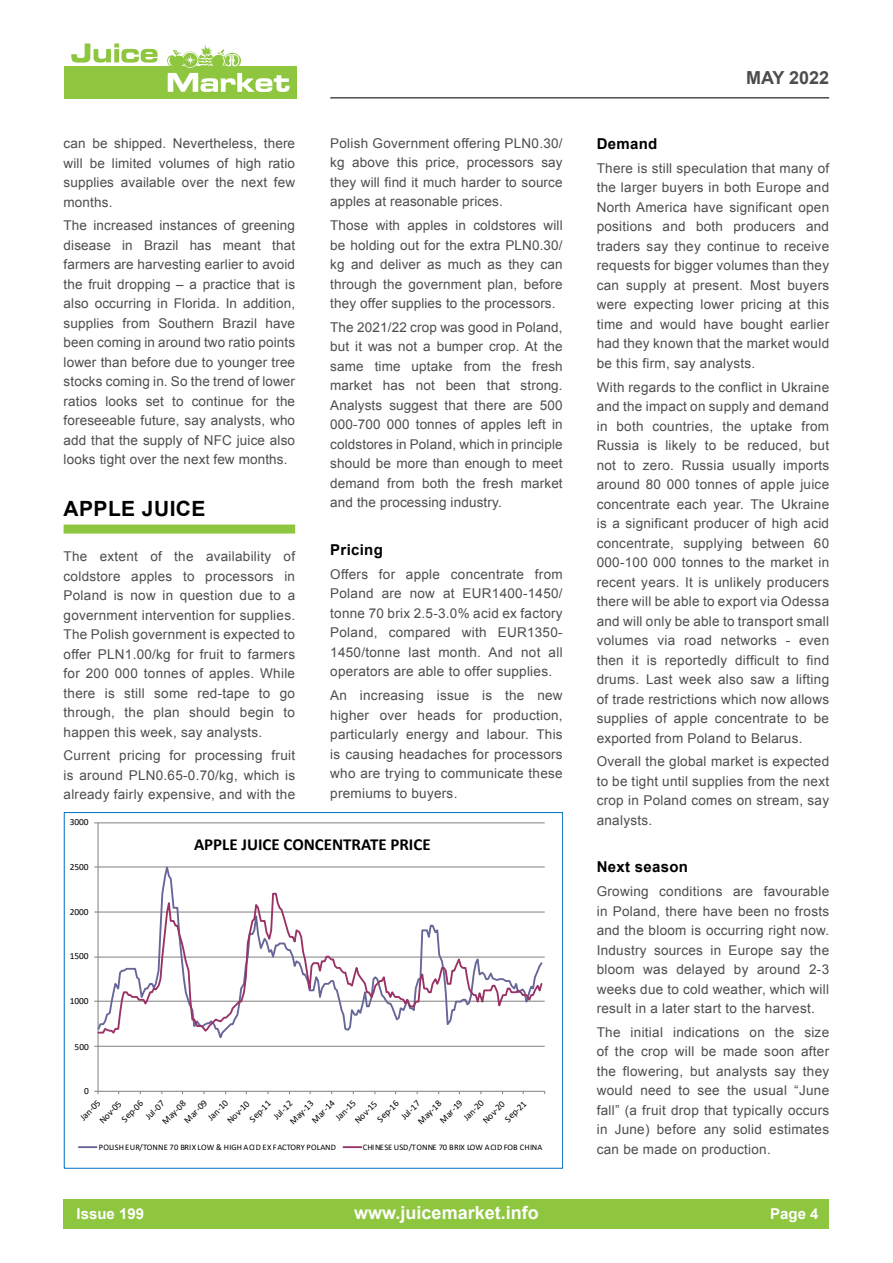
<style>
.page{position:relative;width:893px;height:1263px;background:#fff}
.page>*{position:absolute;margin:0;border:0;box-sizing:border-box;transform-origin:0 0}
.t1{font:700 21px "Arial";letter-spacing:.02em;color:#000}
.t2{font:700 18px "Arial";color:#fff}
.t3{font:700 18px "Arial";color:#4d4d4f}
.t4{font:700 16.95px "Calibri";color:#000}
.t5{font:700 15px "Arial";letter-spacing:.02em;color:#000}
.t6{font:700 15px "Arial";color:#fff}
.t7{font:13.5px/19.5px "Arial";letter-spacing:.02em;color:#4d4d4f;text-align:justify}
.t8{font:9.45px "Calibri";letter-spacing:-.005em;color:#000}
.t9{font:8.4px "Calibri";letter-spacing:.015em;color:#000}
</style>
<div class="page">
<div style="left:64px;top:1199px;width:765px;height:30px;background:#8ec63f"></div>
<hr style="left:330px;top:97px;width:499px;height:2px;background:#4d4d4f">
<div style="left:64px;top:66px;width:232px;height:32px;background:#8ec63f"></div>
<svg style="left:71px;top:44px;width:87px;height:19px"></svg>
<svg style="left:167px;top:45px;width:123px;height:47px"></svg>
<div style="left:64px;top:524px;width:231px;height:9px;background:#8ec63f"></div>
<hr style="left:98px;top:1046px;width:447px;height:1px;background:#808080">
<hr style="left:98px;top:1001px;width:447px;height:1px;background:#808080">
<hr style="left:98px;top:957px;width:447px;height:1px;background:#808080">
<hr style="left:98px;top:912px;width:447px;height:1px;background:#808080">
<hr style="left:98px;top:867px;width:447px;height:1px;background:#808080">
<hr style="left:98px;top:823px;width:447px;height:1px;background:#808080">
<hr style="left:98px;top:823px;width:1px;height:268px;background:#808080">
<hr style="left:98px;top:1091px;width:447px;height:1px;background:#808080">
<svg style="left:98px;top:859px;width:446px;height:184px"></svg>
<svg style="left:98px;top:891px;width:446px;height:145px"></svg>
<svg style="left:79px;top:1146px;width:18px;height:2px"></svg>
<svg style="left:343px;top:1146px;width:18px;height:2px"></svg>
<p class="t7" style="left:64px;top:134px;width:233px">can be shipped. Nevertheless, there will be limited volumes of high ratio supplies available over the next few months.</p>
<p class="t7" style="left:64px;top:216px;width:233px">The increased instances of greening disease in Brazil has meant that farmers are harvesting earlier to avoid the fruit dropping – a practice that is also occurring in Florida. In addition, supplies from Southern Brazil have been coming in around two ratio points lower than before due to younger tree stocks coming in. So the trend of lower ratios looks set to continue for the foreseeable future, say analysts, who add that the supply of NFC juice also looks tight over the next few months.</p>
<h1 class="t1" style="left:64px;top:495px;width:143px">APPLE JUICE</h1>
<p class="t7" style="left:64px;top:547px;width:233px">The extent of the availability of coldstore apples to processors in Poland is now in question due to a government intervention for supplies.<br>The Polish government is expected to offer PLN1.00/kg for fruit to farmers for 200 000 tonnes of apples. While there is still some red-tape to go through, the plan should begin to happen this week, say analysts.</p>
<p class="t7" style="left:64px;top:746px;width:233px">Current pricing for processing fruit is around PLN0.65-0.70/kg, which is already fairly expensive, and with the</p>
<p class="t8" style="left:70px;top:815px;width:20px">3000</p>
<p class="t7" style="left:330px;top:134px;width:234px">Polish Government offering PLN0.30/ kg above this price, processors say they will find it much harder to source apples at reasonable prices.</p>
<p class="t7" style="left:330px;top:216px;width:234px">Those with apples in coldstores will be holding out for the extra PLN0.30/ kg and deliver as much as they can through the government plan, before they offer supplies to the processors.</p>
<p class="t7" style="left:330px;top:318px;width:234px">The 2021/22 crop was good in Poland, but it was not a bumper crop. At the same time uptake from the fresh market has not been that strong.<br>Analysts suggest that there are 500<br>000-700 000 tonnes of apples left in coldstores in Poland, which in principle should be more than enough to meet demand from both the fresh market and the processing industry.</p>
<p class="t5" style="left:330px;top:540px;width:54px">Pricing</p>
<p class="t7" style="left:330px;top:564px;width:234px">Offers for apple concentrate from Poland are now at EUR1400-1450/ tonne 70 brix 2.5-3.0% acid ex factory Poland, compared with EUR1350- 1450/tonne last month. And not all operators are able to offer supplies.</p>
<p class="t7" style="left:330px;top:686px;width:234px">An increasing issue is the new higher over heads for production, particularly energy and labour. This is causing headaches for processors who are trying to communicate these premiums to buyers.</p>
<p class="t8" style="left:70px;top:860px;width:20px">2500</p>
<p class="t8" style="left:70px;top:906px;width:20px">2000</p>
<p class="t8" style="left:70px;top:950px;width:20px">1500</p>
<p class="t8" style="left:70px;top:995px;width:20px">1000</p>
<p class="t8" style="left:75px;top:1040px;width:16px">500</p>
<p class="t8" style="left:84px;top:1084px;width:6px">0</p>
<p class="t4" style="left:194px;top:832px;width:238px">APPLE JUICE CONCENTRATE PRICE</p>
<p class="t8" style="left:181px;top:1117px;width:30px;rotate:-45deg">Mar-09</p>
<p class="t8" style="left:205px;top:1114px;width:26px;rotate:-45deg">Jan-10</p>
<p class="t8" style="left:224px;top:1117px;width:29px;rotate:-45deg">Nov-10</p>
<p class="t8" style="left:246px;top:1116px;width:28px;rotate:-45deg">Sep-11</p>
<p class="t8" style="left:270px;top:1113px;width:24px;rotate:-45deg">Jul-12</p>
<p class="t8" style="left:437px;top:1117px;width:30px;rotate:-45deg">Mar-19</p>
<p class="t8" style="left:460px;top:1114px;width:26px;rotate:-45deg">Jan-20</p>
<p class="t8" style="left:479px;top:1117px;width:29px;rotate:-45deg">Nov-20</p>
<p class="t8" style="left:502px;top:1116px;width:28px;rotate:-45deg">Sep-21</p>
<p class="t8" style="left:287px;top:1118px;width:31px;rotate:-45deg">May-13</p>
<p class="t8" style="left:309px;top:1117px;width:30px;rotate:-45deg">Mar-14</p>
<p class="t8" style="left:332px;top:1114px;width:26px;rotate:-45deg">Jan-15</p>
<p class="t8" style="left:352px;top:1117px;width:29px;rotate:-45deg">Nov-15</p>
<p class="t8" style="left:374px;top:1116px;width:28px;rotate:-45deg">Sep-16</p>
<p class="t8" style="left:398px;top:1113px;width:24px;rotate:-45deg">Jul-17</p>
<p class="t8" style="left:77px;top:1114px;width:26px;rotate:-45deg">Jan-05</p>
<p class="t8" style="left:96px;top:1117px;width:29px;rotate:-45deg">Nov-05</p>
<p class="t8" style="left:118px;top:1116px;width:28px;rotate:-45deg">Sep-06</p>
<p class="t8" style="left:142px;top:1113px;width:24px;rotate:-45deg">Jul-07</p>
<p class="t8" style="left:159px;top:1118px;width:31px;rotate:-45deg">May-08</p>
<p class="t8" style="left:415px;top:1118px;width:31px;rotate:-45deg">May-18</p>
<p class="t9" style="left:99px;top:1141px;width:239px">POLISH EUR/TONNE 70 BRIX LOW &amp; HIGH ACID EX FACTORY POLAND</p>
<p class="t9" style="left:363px;top:1141px;width:181px">CHINESE USD/TONNE 70 BRIX LOW ACID FOB CHINA</p>
<h2 class="t3" style="left:746px;top:66px;width:85px">MAY 2022</h2>
<p class="t5" style="left:597px;top:134px;width:62px">Demand</p>
<p class="t7" style="left:597px;top:159px;width:234px">There is still speculation that many of the larger buyers in both Europe and North America have significant open positions and both producers and traders say they continue to receive requests for bigger volumes than they can supply at present. Most buyers were expecting lower pricing at this time and would have bought earlier had they known that the market would be this firm, say analysts.</p>
<p class="t7" style="left:597px;top:377px;width:234px">With regards to the conflict in Ukraine and the impact on supply and demand in both countries, the uptake from Russia is likely to be reduced, but not to zero. Russia usually imports around 80 000 tonnes of apple juice concentrate each year. The Ukraine is a significant producer of high acid concentrate, supplying between 60<br>000-100 000 tonnes to the market in recent years. It is unlikely producers there will be able to export via Odessa and will only be able to transport small volumes via road networks - even then it is reportedly difficult to find drums. Last week also saw a lifting of trade restrictions which now allows supplies of apple concentrate to be exported from Poland to Belarus.</p>
<p class="t7" style="left:597px;top:752px;width:234px">Overall the global market is expected to be tight until supplies from the next crop in Poland comes on stream, say analysts.</p>
<p class="t5" style="left:597px;top:857px;width:93px">Next season</p>
<p class="t7" style="left:597px;top:882px;width:234px">Growing conditions are favourable in Poland, there have been no frosts and the bloom is occurring right now.<br>Industry sources in Europe say the bloom was delayed by around 2-3 weeks due to cold weather, which will result in a later start to the harvest.</p>
<p class="t7" style="left:597px;top:1022px;width:234px">The initial indications on the size of the crop will be made soon after the flowering, but analysts say they would need to see the usual “June fall” (a fruit drop that typically occurs in June) before any solid estimates can be made on production.</p>
<p class="t6" style="left:77px;top:1203px;width:69px">Issue 199</p>
<h2 class="t2" style="left:354px;top:1200px;width:186px">www.juicemarket.info</h2>
<p class="t6" style="left:770px;top:1203px;width:50px">Page 4</p>
</div>
